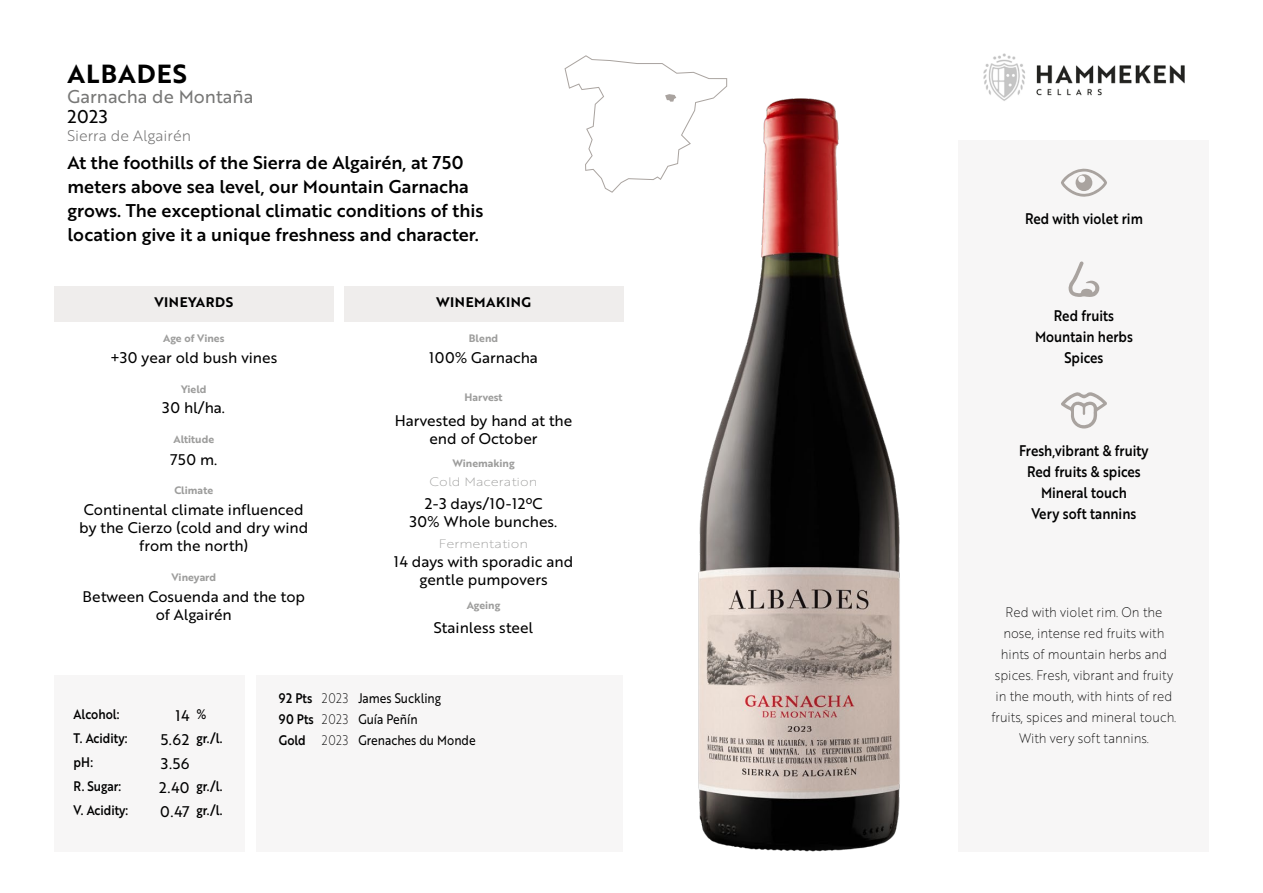
<style>
.page{position:relative;width:1263px;height:893px;background:#fff}
.page>*{position:absolute;margin:0;border:0;box-sizing:border-box;transform-origin:0 0}
.t1{font:25.5px "Brother 1816 Bold";letter-spacing:.04em;color:#000}
.t2{font:18px/24px "Brother 1816 Medium";color:#000}
.t3{font:18px "Brother 1816 Regular";color:#777776}
.t4{font:18px "Brother 1816 Regular";color:#000}
.t5{font:15px/18px "Brother 1816 Regular";color:#000;text-align:center}
.t6{font:15px/21px "Brother 1816 Medium";color:#000;text-align:center;scale:.88 1}
.t7{font:15px "Brother 1816 Light";color:#706f6f}
.t8{font:13.5px/21px "Brother 1816 Thin";color:#000;text-align:center;scale:.92 1}
.t9{font:13.5px/21px "Brother 1816 Medium";color:#000;scale:.88 1}
.t10{font:13.5px/21px "Brother 1816 Regular";color:#000;scale:.87 1}
.t11{font:13.5px "Brother 1816 Bold";letter-spacing:.04em;color:#000}
.t12{font:13.5px/21px "Brother 1816 Thin";color:#000;text-align:justify;scale:.87 1}
.t13{font:12px "Brother 1816 Thin";color:#9d9d9c;scale:1.15 1}
.t14{font:10.5px "Brother 1816 Bold";color:#9d9d9c}
</style>
<div class="page">
<div style="left:958px;top:140px;width:251px;height:711px;background:#f7f6f6"></div>
<div style="left:257px;top:675px;width:366px;height:176px;background:#f7f6f6"></div>
<div style="left:54px;top:675px;width:190px;height:176px;background:#f7f6f6"></div>
<div style="left:344px;top:286px;width:279px;height:36px;background:#efedec"></div>
<div style="left:54px;top:286px;width:280px;height:36px;background:#efedec"></div>
<svg style="left:1061px;top:392px;width:46px;height:37px"></svg>
<svg style="left:1068px;top:261px;width:32px;height:36px"></svg>
<svg style="left:1061px;top:169px;width:46px;height:28px"></svg>
<img style="left:983px;top:53px;width:202px;height:48px">
<img style="left:698px;top:99px;width:202px;height:753px">
<svg style="left:564px;top:55px;width:163px;height:138px"></svg>
<h1 class="t1" style="left:67px;top:54px;width:121px">ALBADES</h1>
<p class="t3" style="left:67px;top:83px;width:187px">Garnacha de Montaña</p>
<p class="t4" style="left:67px;top:103px;width:42px">2023</p>
<p class="t7" style="left:67px;top:125px;width:125px">Sierra de Algairén</p>
<p class="t2" style="left:67px;top:150px;width:418px">At the foothills of the Sierra de Algairén, at 750 meters above sea level, our Mountain Garnacha grows. The exceptional climatic conditions of this location give it a unique freshness and character.</p>
<p class="t11" style="left:154px;top:292px;width:80px">VINEYARDS</p>
<p class="t11" style="left:436px;top:292px;width:97px">WINEMAKING</p>
<p class="t14" style="left:163px;top:330px;width:63px">Age of Vines</p>
<p class="t14" style="left:469px;top:330px;width:31px">Blend</p>
<p class="t5" style="left:110px;top:348px;width:168px">+30 year old bush vines</p>
<p class="t5" style="left:429px;top:348px;width:110px">100% Garnacha</p>
<p class="t5" style="left:163px;top:398px;width:64px">30 hl/ha.</p>
<p class="t5" style="left:170px;top:450px;width:48px">750 m.</p>
<p class="t5" style="left:79px;top:500px;width:231px">Continental climate influenced by the Cierzo (cold and dry wind from the north)</p>
<p class="t5" style="left:82px;top:587px;width:224px">Between Cosuenda and the top of Algairén</p>
<p class="t14" style="left:181px;top:381px;width:27px">Yield</p>
<p class="t14" style="left:464px;top:389px;width:40px">Harvest</p>
<p class="t5" style="left:395px;top:411px;width:179px">Harvested by hand at the end of October</p>
<p class="t14" style="left:173px;top:431px;width:42px">Altitude</p>
<p class="t14" style="left:452px;top:455px;width:64px">Winemaking</p>
<p class="t13" style="left:430px;top:473px;width:95px">Cold Maceration</p>
<p class="t14" style="left:174px;top:482px;width:40px">Climate</p>
<p class="t5" style="left:410px;top:493px;width:149px">2-3 days/10-12ºC<br>30% Whole bunches.</p>
<p class="t5" style="left:394px;top:552px;width:181px">14 days with sporadic and gentle pumpovers</p>
<p class="t5" style="left:434px;top:618px;width:101px">Stainless steel</p>
<p class="t13" style="left:439px;top:534px;width:79px">Fermentation</p>
<p class="t14" style="left:171px;top:569px;width:46px">Vineyard</p>
<p class="t14" style="left:467px;top:598px;width:35px">Ageing</p>
<p class="t9" style="left:74px;top:704px;width:53px">Alcohol:</p>
<p class="t9" style="left:197px;top:704px;width:13px">%</p>
<p class="t9" style="left:74px;top:727px;width:63px">T. Acidity:</p>
<p class="t9" style="left:197px;top:727px;width:31px">gr./l.</p>
<p class="t5" style="left:161px;top:703px;width:30px;line-height:23.9px;text-align:right">14<br>5.62</p>
<p class="t9" style="left:74px;top:750px;width:56px;line-height:23.9px">pH:<br>R. Sugar:</p>
<p class="t5" style="left:159px;top:751px;width:32px;line-height:23.9px;text-align:left">3.56<br>2.40</p>
<p class="t9" style="left:197px;top:775px;width:31px">gr./l.</p>
<p class="t9" style="left:74px;top:799px;width:64px">V. Acidity:</p>
<p class="t9" style="left:197px;top:799px;width:31px">gr./l.</p>
<p class="t5" style="left:160px;top:802px;width:31px">0.47</p>
<p class="t9" style="left:279px;top:687px;width:41px;text-align:justify">92 Pts 90 Pts Gold</p>
<p class="t10" style="left:358px;top:687px;width:136px">James Suckling<br>Guía Peñín<br>Grenaches du Monde</p>
<p class="t12" style="left:322px;top:687px;width:32px">2023<br>2023<br>2023</p>
<p class="t6" style="left:1025px;top:207px;width:136px">Red with violet rim</p>
<p class="t6" style="left:1035px;top:305px;width:113px">Red fruits<br>Mountain herbs<br>Spices</p>
<p class="t6" style="left:1019px;top:439px;width:149px">Fresh,vibrant &amp; fruity<br>Red fruits &amp; spices<br>Mineral touch<br>Very soft tannins</p>
<p class="t8" style="left:991px;top:601px;width:202px">Red with violet rim. On the nose, intense red fruits with hints of mountain herbs and spices. Fresh, vibrant and fruity in the mouth, with hints of red fruits, spices and mineral touch.<br>With very soft tannins.</p>
</div>
